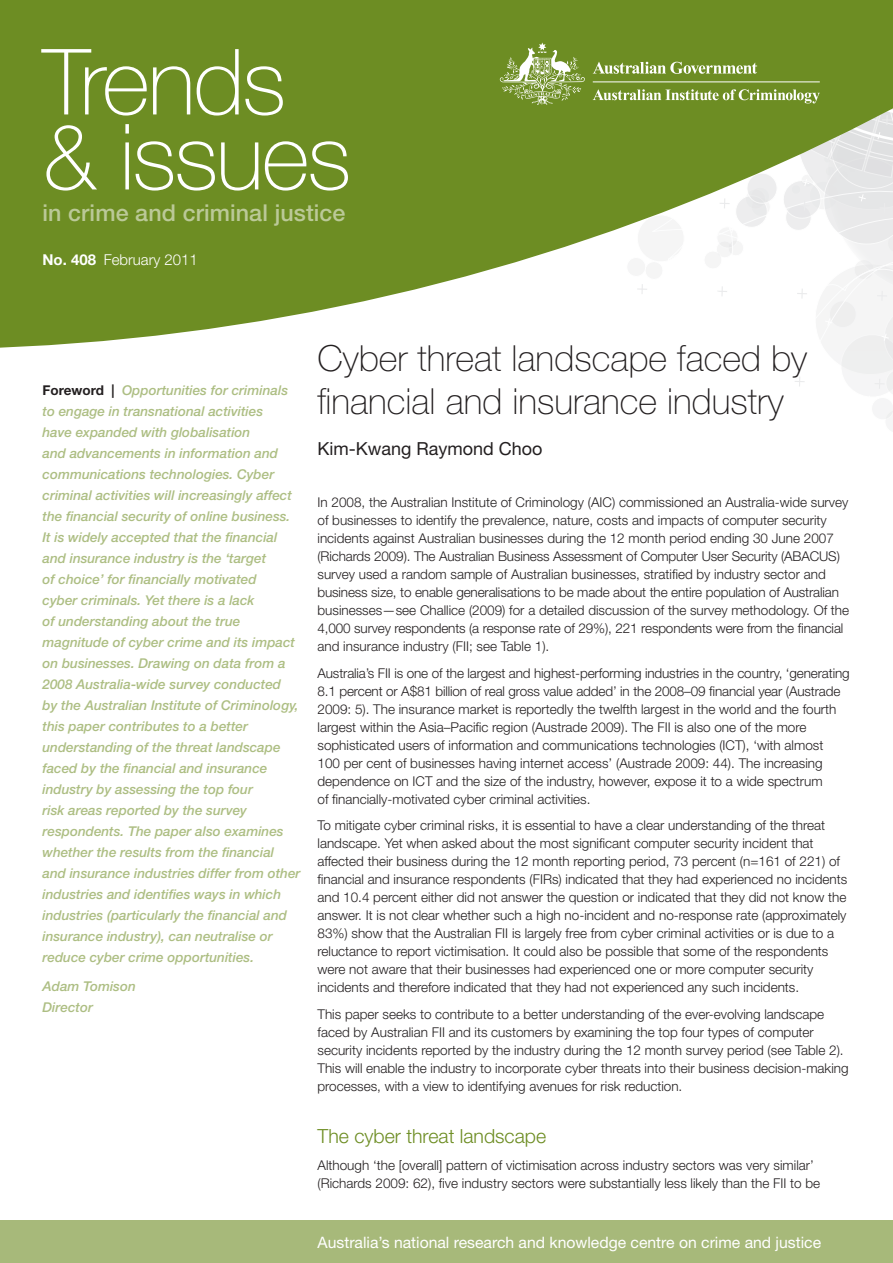
<style>
.page{position:relative;width:893px;height:1263px;background:#fff}
.page>*{position:absolute;margin:0;border:0;box-sizing:border-box;transform-origin:0 0}
.T1{font:100 91.5px/75px "Helvetica Neue LT";letter-spacing:-.025em;color:#fff}
.t1{font:100 36px/43.5px "Helvetica Neue LT";color:#231f20}
.T2{font:500 23.25px "Helvetica Neue LT";letter-spacing:.005em;color:#bbc998}
.t2{font:300 19.5px "Helvetica Neue LT";color:#6d8d23}
.authors{font:18px "Helvetica Neue LT";color:#231f20}
.footer01{font:15.75px "Helvetica Neue LT";color:#fff}
.publication{font:300 15px "Helvetica Neue LT";color:#fff}
.body{font:300 13.5px/18px "Helvetica Neue LT";color:#231f20}
.director_summary{font:italic 500 13.5px/21px "Helvetica Neue LT";color:#adbe83}
.body_before_bullet{font:300 13.5px/18px "Helvetica Neue LT";color:#231f20}
.director_signature_b{font:italic 500 13.5px/21px "Helvetica Neue LT";color:#adbe83}
.s1{font-weight:700}
.s2{font-weight:700;font-style:normal;color:#231f20}
</style>
<div class="page">
<svg style="left:0;top:0;width:500px;height:348px;background:#799636"></svg>
<div style="left:0;top:1220px;width:893px;height:43px;background:#a7b97a"></div>
<svg style="left:500px;top:0;width:393px;height:419px"></svg>
<p class="T1" style="left:43px;top:44px;width:310px">Trends &amp; issues</p>
<p class="T2" style="left:43px;top:199px;width:305px">in crime and criminal justice</p>
<p class="publication" style="left:43px;top:250px;width:157px"><span class="s1">No. 408</span> February 2011</p>
<p class="director_summary" style="left:43px;top:379px;width:259px"><span class="s2">Foreword |</span> Opportunities for criminals to engage in transnational activities<br>have expanded with globalisation<br>and advancements in information and communications technologies. Cyber criminal activities will increasingly affect the financial security of online business.<br>It is widely accepted that the financial and insurance industry is the ‘target<br>of choice’ for financially motivated<br>cyber criminals. Yet there is a lack<br>of understanding about the true magnitude of cyber crime and its impact on businesses. Drawing on data from a 2008 Australia-wide survey conducted<br>by the Australian Institute of Criminology, this paper contributes to a better understanding of the threat landscape faced by the financial and insurance industry by assessing the top four<br>risk areas reported by the survey respondents. The paper also examines whether the results from the financial and insurance industries differ from other industries and identifies ways in which industries (particularly the financial and insurance industry), can neutralise or reduce cyber crime opportunities.</p>
<p class="director_signature_b" style="left:43px;top:976px;width:95px">Adam Tomison<br>Director</p>
<p class="t1" style="left:317px;top:336px;width:491px">Cyber threat landscape faced by financial and insurance industry</p>
<p class="authors" style="left:317px;top:438px;width:227px">Kim-Kwang Raymond Choo</p>
<p class="body" style="left:317px;top:493px;width:533px">In 2008, the Australian Institute of Criminology (AIC) commissioned an Australia-wide survey of businesses to identify the prevalence, nature, costs and impacts of computer security incidents against Australian businesses during the 12 month period ending 30 June 2007 (Richards 2009). The Australian Business Assessment of Computer User Security (ABACUS) survey used a random sample of Australian businesses, stratified by industry sector and business size, to enable generalisations to be made about the entire population of Australian businesses—see Challice (2009) for a detailed discussion of the survey methodology. Of the 4,000 survey respondents (a response rate of 29%), 221 respondents were from the financial and insurance industry (FII; see Table 1).</p>
<p class="body" style="left:317px;top:664px;width:534px">Australia’s FII is one of the largest and highest-performing industries in the country, ‘generating 8.1 percent or A$81 billion of real gross value added’ in the 2008–09 financial year (Austrade 2009: 5). The insurance market is reportedly the twelfth largest in the world and the fourth largest within the Asia–Pacific region (Austrade 2009). The FII is also one of the more sophisticated users of information and communications technologies (ICT), ‘with almost<br>100 per cent of businesses having internet access’ (Austrade 2009: 44). The increasing dependence on ICT and the size of the industry, however, expose it to a wide spectrum<br>of financially-motivated cyber criminal activities.</p>
<p class="body" style="left:317px;top:816px;width:531px">To mitigate cyber criminal risks, it is essential to have a clear understanding of the threat landscape. Yet when asked about the most significant computer security incident that affected their business during the 12 month reporting period, 73 percent (n=161 of 221) of financial and insurance respondents (FIRs) indicated that they had experienced no incidents and 10.4 percent either did not answer the question or indicated that they did not know the answer. It is not clear whether such a high no-incident and no-response rate (approximately 83%) show that the Australian FII is largely free from cyber criminal activities or is due to a reluctance to report victimisation. It could also be possible that some of the respondents were not aware that their businesses had experienced one or more computer security incidents and therefore indicated that they had not experienced any such incidents.</p>
<p class="body" style="left:317px;top:1005px;width:533px">This paper seeks to contribute to a better understanding of the ever-evolving landscape faced by Australian FII and its customers by examining the top four types of computer security incidents reported by the industry during the 12 month survey period (see Table 2).<br>This will enable the industry to incorporate cyber threats into their business decision-making processes, with a view to identifying avenues for risk reduction.</p>
<h1 class="t2" style="left:317px;top:1124px;width:230px">The cyber threat landscape</h1>
<p class="body_before_bullet" style="left:317px;top:1155px;width:504px">Although ‘the [overall] pattern of victimisation across industry sectors was very similar’ (Richards 2009: 62), five industry sectors were substantially less likely than the FII to be</p>
<p class="footer01" style="left:318px;top:1233px;width:505px">Australia’s national research and knowledge centre on crime and justice</p>
</div>
